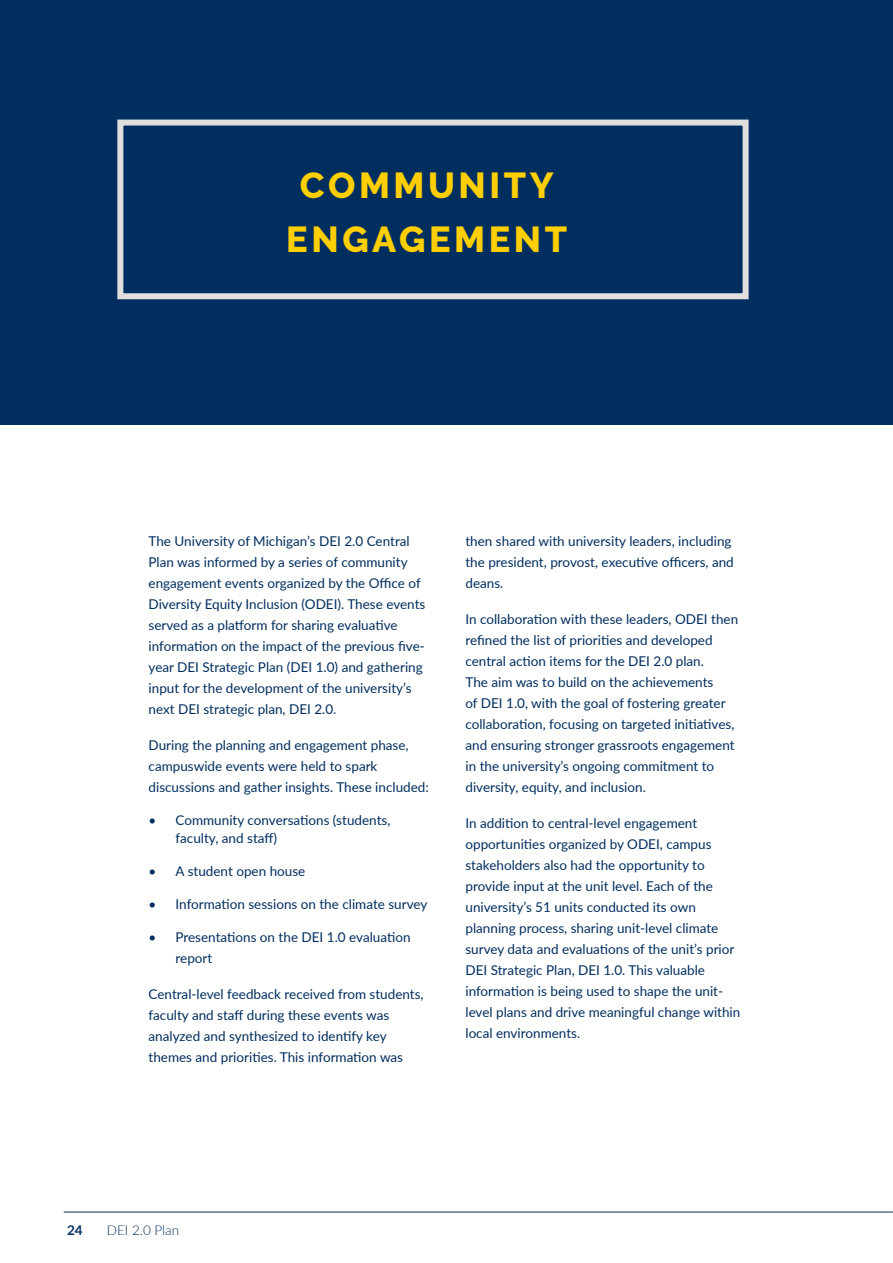
<style>
.page{position:relative;width:893px;height:1263px;background:#fff}
.page>*{position:absolute;margin:0;border:0;box-sizing:border-box;transform-origin:0 0}
.t1{font:800 36px/54px "Raleway";letter-spacing:.1em;color:#ffcf01;text-align:center}
.t2{font:13.5px/21px "Lato";color:#002e5e}
.t3{font:300 13.5px "Lato";color:#002e5e}
.t4{font:700 13.5px "Lato";color:#002e5e}
</style>
<div class="page">
<div style="left:0;top:0;width:893px;height:425px;background:#002e5e"></div>
<div style="left:117px;top:120px;width:632px;height:179px;border:6px solid #e2e0df"></div>
<hr style="left:64px;top:1212px;width:829px;height:1px;background:#002e5e">
<h1 class="t1" style="left:286px;top:158px;width:282px">COMMUNITY<br>ENGAGEMENT</h1>
<p class="t2" style="left:149px;top:530px;width:278px">The University of Michigan’s DEI 2.0 Central Plan was informed by a series of community engagement events organized by the Office of Diversity Equity Inclusion (ODEI). These events served as a platform for sharing evaluative information on the impact of the previous five&shy;year DEI Strategic Plan (DEI 1.0) and gathering input for the development of the university’s next DEI strategic plan, DEI 2.0.</p>
<p class="t2" style="left:149px;top:734px;width:282px">During the planning and engagement phase, campuswide events were held to spark discussions and gather insights. These included:</p>
<p class="t2" style="left:176px;top:811px;width:216px;line-height:18px;text-indent:-27px">• Community conversations (students, faculty, and staff)</p>
<p class="t2" style="left:149px;top:860px;width:158px">• A student open house</p>
<p class="t2" style="left:149px;top:893px;width:280px">• Information sessions on the climate survey</p>
<p class="t2" style="left:176px;top:926px;width:236px;text-indent:-27px">• Presentations on the DEI 1.0 evaluation report</p>
<p class="t2" style="left:149px;top:983px;width:277px">Central-level feedback received from students, faculty and staff during these events was analyzed and synthesized to identify key themes and priorities. This information was</p>
<p class="t2" style="left:465px;top:530px;width:270px">then shared with university leaders, including the president, provost, executive officers, and deans.</p>
<p class="t2" style="left:465px;top:608px;width:274px">In collaboration with these leaders, ODEI then refined the list of priorities and developed central action items for the DEI 2.0 plan.<br>The aim was to build on the achievements<br>of DEI 1.0, with the goal of fostering greater collaboration, focusing on targeted initiatives, and ensuring stronger grassroots engagement in the university’s ongoing commitment to diversity, equity, and inclusion.</p>
<p class="t2" style="left:465px;top:812px;width:276px">In addition to central-level engagement opportunities organized by ODEI, campus stakeholders also had the opportunity to provide input at the unit level. Each of the university’s 51 units conducted its own planning process, sharing unit-level climate survey data and evaluations of the unit’s prior DEI Strategic Plan, DEI 1.0. This valuable information is being used to shape the unit&shy;level plans and drive meaningful change within local environments.</p>
<p class="t4" style="left:67px;top:1220px;width:17px">24</p>
<p class="t3" style="left:107px;top:1220px;width:74px">DEI 2.0 Plan</p>
</div>
